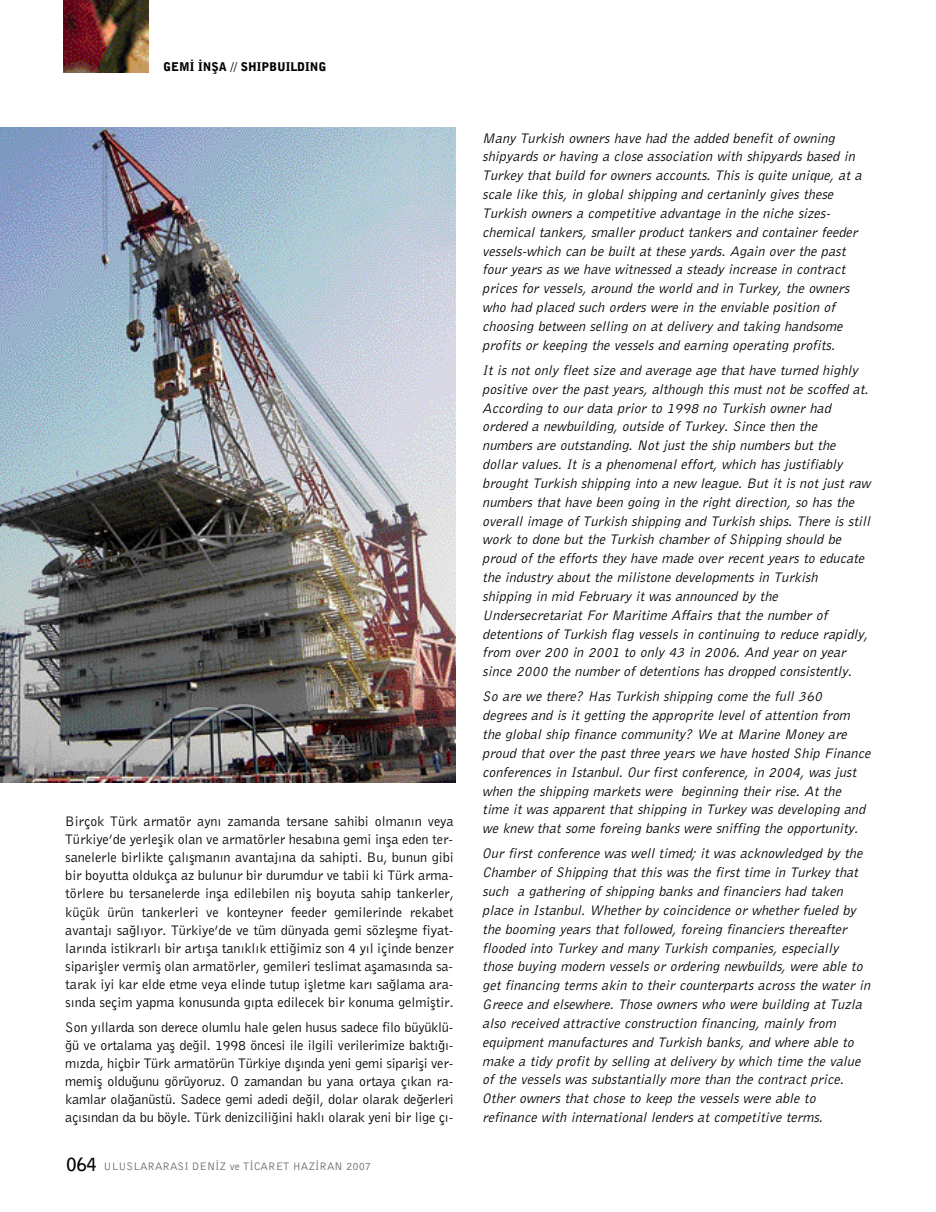
<style>
.page{position:relative;width:936px;height:1212px;background:#fff}
.page>*{position:absolute;margin:0;border:0;box-sizing:border-box;transform-origin:0 0}
.t1{font:14.25px/18.9px "Bell Gothic BT Elek Italic Ti";color:#000}
.t2{font:14.25px/18.1px "Bell Gothic BT Roman Ti";letter-spacing:-.01em;color:#000;text-align:justify}
.t3{font:12px "Bell Gothic BT Black Ti";color:#000}
.t4{font:11.25px "Bell Gothic BT Roman Ti";color:#666}
.s1{font-family:"Bell Gothic BT Bold Ti";font-size:18px;color:#000}
</style>
<div class="page">
<img style="left:64px;top:0;width:85px;height:72px">
<img style="left:0;top:128px;width:455px;height:654px">
<p class="t3" style="left:163px;top:59px;width:165px">GEM‹ ‹NfiA // SHIPBUILDING</p>
<p class="t2" style="left:65px;top:812px;width:390px">Birçok Türk armatör ayn› zamanda tersane sahibi olman›n veya Türkiye’de yerleflik olan ve armatörler hesab›na gemi infla eden ter&shy;sanelerle birlikte çal›flman›n avantaj›na da sahipti. Bu, bunun gibi bir boyutta oldukça az bulunur bir durumdur ve tabii ki Türk arma&shy;törlere bu tersanelerde infla edilebilen nifl boyuta sahip tankerler, küçük ürün tankerleri ve konteyner feeder gemilerinde rekabet avantaj› sa¤l›yor. Türkiye’de ve tüm dünyada gemi sözleflme fiyat&shy;lar›nda istikrarl› bir art›fla tan›kl›k etti¤imiz son 4 y›l içinde benzer siparifller vermifl olan armatörler, gemileri teslimat aflamas›nda sa&shy;tarak iyi kar elde etme veya elinde tutup iflletme kar› sa¤lama ara&shy;s›nda seçim yapma konusunda g›pta edilecek bir konuma gelmifltir.</p>
<p class="t2" style="left:65px;top:1017px;width:390px">Son y›llarda son derece olumlu hale gelen husus sadece filo büyüklü-¤ü ve ortalama yafl de¤il. 1998 öncesi ile ilgili verilerimize bakt›¤›- m›zda, hiçbir Türk armatörün Türkiye d›fl›nda yeni gemi siparifli ver&shy;memifl oldu¤unu görüyoruz. O zamandan bu yana ortaya ç›kan ra&shy;kamlar ola¤anüstü. Sadece gemi adedi de¤il, dolar olarak de¤erleri aç›s›ndan da bu böyle. Türk denizcili¤ini hakl› olarak yeni bir lige ç›-</p>
<p class="t4" style="left:67px;top:1159px;width:306px"><span class="s1">064</span> ULUSLARARASI DEN‹Z ve T‹CARET HAZ‹RAN 2007</p>
<p class="t1" style="left:482px;top:128px;width:381px">Many Turkish owners have had the added benefit of owning shipyards or having a close association with shipyards based in Turkey that build for owners accounts. This is quite unique, at a scale like this, in global shipping and certaninly gives these Turkish owners a competitive advantage in the niche sizes&shy;chemical tankers, smaller product tankers and container feeder vessels-which can be built at these yards. Again over the past four years as we have witnessed a steady increase in contract prices for vessels, around the world and in Turkey, the owners who had placed such orders were in the enviable position of choosing between selling on at delivery and taking handsome profits or keeping the vessels and earning operating profits.</p>
<p class="t1" style="left:482px;top:360px;width:389px">It is not only fleet size and average age that have turned highly positive over the past years, although this must not be scoffed at.<br>According to our data prior to 1998 no Turkish owner had ordered a newbuilding, outside of Turkey. Since then the numbers are outstanding. Not just the ship numbers but the dollar values. It is a phenomenal effort, which has justifiably brought Turkish shipping into a new league. But it is not just raw numbers that have been going in the right direction, so has the overall image of Turkish shipping and Turkish ships. There is still work to done but the Turkish chamber of Shipping should be proud of the efforts they have made over recent years to educate the industry about the milistone developments in Turkish<br>shipping in mid February it was announced by the Undersecretariat For Maritime Affairs that the number of detentions of Turkish flag vessels in continuing to reduce rapidly, from over 200 in 2001 to only 43 in 2006. And year on year since 2000 the number of detentions has dropped consistently.</p>
<p class="t1" style="left:482px;top:687px;width:389px">So are we there? Has Turkish shipping come the full 360<br>degrees and is it getting the approprite level of attention from the global ship finance community? We at Marine Money are proud that over the past three years we have hosted Ship Finance conferences in Istanbul. Our first conference, in 2004, was just when the shipping markets were beginning their rise. At the time it was apparent that shipping in Turkey was developing and we knew that some foreing banks were sniffing the opportunity.</p>
<p class="t1" style="left:482px;top:844px;width:389px">Our first conference was well timed; it was acknowledged by the Chamber of Shipping that this was the first time in Turkey that such a gathering of shipping banks and financiers had taken place in Istanbul. Whether by coincidence or whether fueled by the booming years that followed, foreing financiers thereafter flooded into Turkey and many Turkish companies, especially those buying modern vessels or ordering newbuilds, were able to get financing terms akin to their counterparts across the water in Greece and elsewhere. Those owners who were building at Tuzla also received attractive construction financing, mainly from equipment manufactures and Turkish banks, and where able to make a tidy profit by selling at delivery by which time the value of the vessels was substantially more than the contract price.<br>Other owners that chose to keep the vessels were able to refinance with international lenders at competitive terms.</p>
</div>
